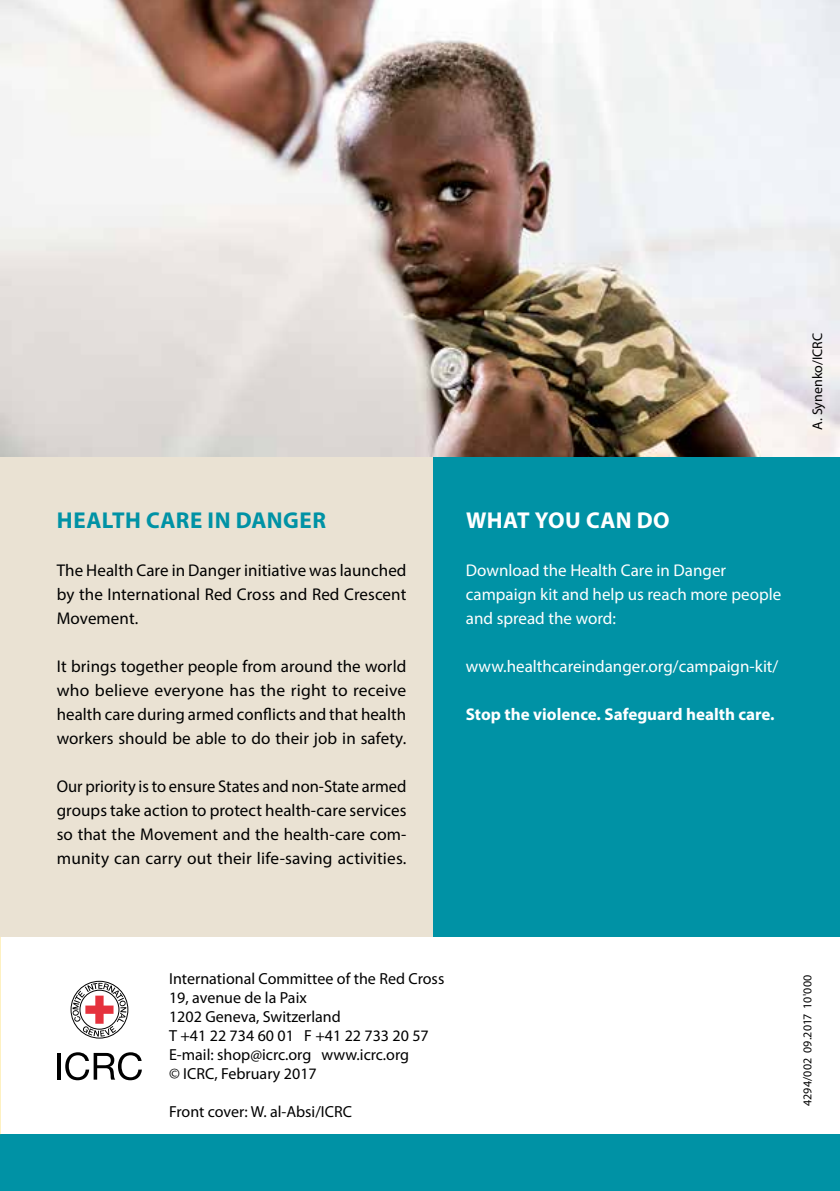
<style>
.page{position:relative;width:840px;height:1191px;background:#fff}
.page>*{position:absolute;margin:0;border:0;box-sizing:border-box;transform-origin:0 0}
.t1{font:700 23px "Myriad Pro";letter-spacing:.02em;color:#0092a5}
.t2{font:700 23px "Myriad Pro";letter-spacing:.015em;color:#fff}
.t3{font:17px/24px "Myriad Pro";letter-spacing:.005em;color:#000;text-align:justify}
.t4{font:17px/24px "Myriad Pro";color:#fff}
.t5{font:700 17px "Myriad Pro";color:#fff}
.t6{font:16px/19px "Myriad Pro";color:#000}
.t7{font:14px "Myriad Pro";color:#000}
.t8{font:12px "Myriad Pro";letter-spacing:.005em;color:#000}
</style>
<div class="page">
<div style="left:0;top:1134px;width:839px;height:57px;background:#0092a5"></div>
<hr style="left:839px;top:456px;width:1px;height:735px;background:#eae2d3">
<div style="left:0;top:456px;width:839px;height:480px;background:#eae2d3"></div>
<div style="left:433px;top:456px;width:406px;height:480px;background:#0092a5"></div>
<img style="left:0;top:0;width:839px;height:456px">
<div style="left:71px;top:981px;width:57px;height:57px;border:1px solid #000;border-radius:50%"></div>
<svg style="left:72px;top:982px;width:54px;height:54px"></svg>
<hr style="left:57px;top:1053px;width:4px;height:26px;background:#000">
<svg style="left:65px;top:1052px;width:77px;height:28px"></svg>
<h1 class="t1" style="left:57px;top:505px;width:270px">HEALTH CARE IN DANGER</h1>
<p class="t3" style="left:57px;top:558px;width:351px">The Health Care in Danger initiative was launched by the International Red Cross and Red Crescent Movement.</p>
<p class="t3" style="left:57px;top:654px;width:351px">It brings together people from around the world who believe everyone has the right to receive health care during armed conflicts and that health workers should be able to do their job in safety.</p>
<p class="t3" style="left:57px;top:774px;width:351px">Our priority is to ensure States and non-State armed groups take action to protect health-care services so that the Movement and the health-care com&shy;munity can carry out their life-saving activities.</p>
<p class="t7" style="left:808px;top:430px;width:98px;rotate:-90deg">A. Synenko/ICRC</p>
<h1 class="t2" style="left:466px;top:505px;width:205px">WHAT YOU CAN DO</h1>
<p class="t4" style="left:465px;top:558px;width:317px">Download the Health Care in Danger campaign kit and help us reach more people and spread the word:</p>
<p class="t4" style="left:465px;top:654px;width:314px">www.healthcareindanger.org/campaign-kit/</p>
<p class="t5" style="left:465px;top:703px;width:310px">Stop the violence. Safeguard health care.</p>
<p class="t6" style="left:169px;top:969px;width:276px">International Committee of the Red Cross<br>19, avenue de la Paix<br>1202 Geneva, Switzerland<br>T +41 22 734 60 01 F +41 22 733 20 57<br>E-mail: shop@icrc.org www.icrc.org<br>© ICRC, February 2017</p>
<p class="t6" style="left:169px;top:1102px;width:184px">Front cover: W. al-Absi/ICRC</p>
<p class="t8" style="left:799px;top:1106px;width:133px;rotate:-90deg">4294/002 09.2017 10'000</p>
</div>
